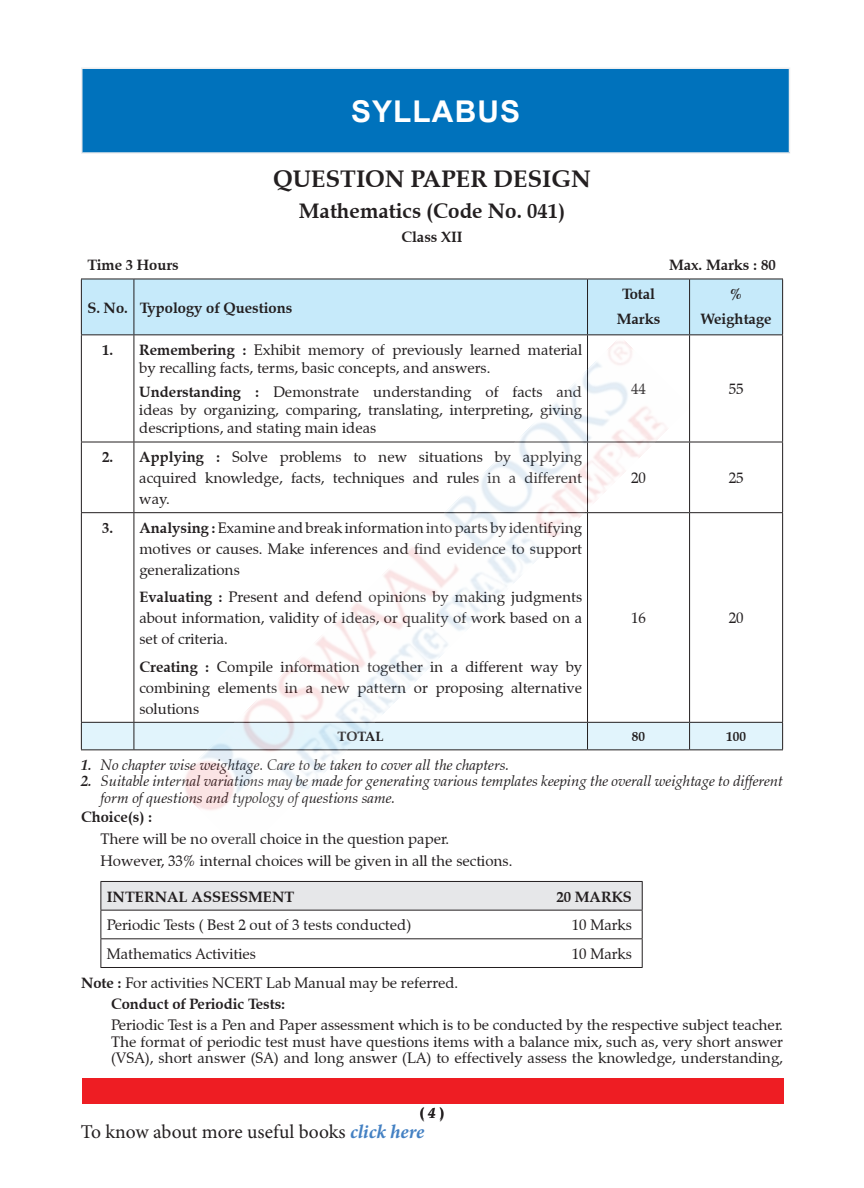
<style>
.page{position:relative;width:864px;height:1188px;background:#fff}
.page>*{position:absolute;margin:0;border:0;box-sizing:border-box;transform-origin:0 0}
.t1{font:700 30px "Arial";letter-spacing:.035em;color:#fff}
.t2{font:700 24px "Zapf Calligraphic 801 BT";color:#231f20}
.t3{font:700 21px "Zapf Calligraphic 801 BT";color:#231f20}
.t4{font:19.5px "Minion Pro";letter-spacing:-.005em;color:#231f20}
.t5{font:15px/21px "Zapf Calligraphic 801 BT";color:#231f20;text-align:justify}
.t6{font:italic 15px/16.5px "Zapf Calligraphic 801 BT";color:#231f20}
.t7{font:700 15px "Zapf Calligraphic 801 BT";color:#231f20}
.t8{font:700 15px "Palatino";color:#231f20}
.t9{font:700 13.5px "Zapf Calligraphic 801 BT";color:#231f20}
.s1{font-weight:700}
.s2{font-style:italic}
.s3{font-weight:700;font-style:italic;color:#4481c3}
</style>
<div class="page">
<div style="left:82px;top:1078px;width:701px;height:26px;background:#ee1d23"></div>
<div style="left:82px;top:68px;width:708px;height:85px;background:#0072bc"></div>
<hr style="left:81px;top:68px;width:709px;height:1px;background:#eeeeef">
<hr style="left:81px;top:69px;width:1px;height:83px;background:#eeeeef">
<hr style="left:789px;top:69px;width:1px;height:83px;background:#eeeeef">
<hr style="left:81px;top:152px;width:709px;height:2px;background:#eeeeef">
<div style="left:82px;top:280px;width:700px;height:54px;background:#c6eafa"></div>
<hr style="left:81px;top:279px;width:1px;height:55px;background:#231f20">
<hr style="left:134px;top:279px;width:1px;height:55px;background:#231f20">
<hr style="left:587px;top:279px;width:1px;height:55px;background:#231f20">
<hr style="left:689px;top:279px;width:1px;height:55px;background:#231f20">
<hr style="left:782px;top:279px;width:1px;height:55px;background:#231f20">
<hr style="left:81px;top:334px;width:53px;height:1px;background:#231f20">
<hr style="left:81px;top:335px;width:1px;height:107px;background:#231f20">
<hr style="left:134px;top:334px;width:454px;height:1px;background:#231f20">
<hr style="left:134px;top:335px;width:1px;height:107px;background:#231f20">
<hr style="left:588px;top:334px;width:102px;height:1px;background:#231f20">
<hr style="left:587px;top:335px;width:1px;height:107px;background:#231f20">
<hr style="left:690px;top:334px;width:93px;height:1px;background:#231f20">
<hr style="left:689px;top:335px;width:1px;height:107px;background:#231f20">
<hr style="left:782px;top:335px;width:1px;height:107px;background:#231f20">
<hr style="left:81px;top:442px;width:53px;height:1px;background:#231f20">
<hr style="left:81px;top:442px;width:1px;height:70px;background:#231f20">
<hr style="left:134px;top:442px;width:454px;height:1px;background:#231f20">
<hr style="left:134px;top:442px;width:1px;height:70px;background:#231f20">
<hr style="left:690px;top:442px;width:93px;height:1px;background:#231f20">
<hr style="left:689px;top:442px;width:1px;height:70px;background:#231f20">
<hr style="left:782px;top:442px;width:1px;height:70px;background:#231f20">
<hr style="left:81px;top:512px;width:53px;height:1px;background:#231f20">
<hr style="left:81px;top:513px;width:1px;height:209px;background:#231f20">
<hr style="left:134px;top:512px;width:454px;height:1px;background:#231f20">
<hr style="left:134px;top:513px;width:1px;height:209px;background:#231f20">
<hr style="left:588px;top:512px;width:102px;height:1px;background:#231f20">
<hr style="left:690px;top:512px;width:93px;height:1px;background:#231f20">
<hr style="left:689px;top:513px;width:1px;height:209px;background:#231f20">
<hr style="left:782px;top:513px;width:1px;height:209px;background:#231f20">
<hr style="left:81px;top:279px;width:53px;height:1px;background:#231f20">
<hr style="left:134px;top:279px;width:454px;height:1px;background:#231f20">
<hr style="left:588px;top:279px;width:102px;height:1px;background:#231f20">
<hr style="left:690px;top:279px;width:93px;height:1px;background:#231f20">
<svg style="left:81px;top:722px;width:702px;height:28px;background:#d4e6ed"></svg>
<hr style="left:81px;top:749px;width:53px;height:1px;background:#231f20">
<div style="left:101px;top:881px;width:541px;height:29px;background:#e6e7e9"></div>
<hr style="left:100px;top:881px;width:543px;height:1px;background:#231f20">
<hr style="left:100px;top:910px;width:543px;height:1px;background:#231f20">
<hr style="left:100px;top:938px;width:543px;height:1px;background:#231f20">
<svg style="left:100px;top:882px;width:1px;height:85px"></svg>
<svg style="left:642px;top:882px;width:1px;height:85px"></svg>
<hr style="left:100px;top:967px;width:543px;height:1px;background:#231f20">
<img style="left:175px;top:341px;width:514px;height:469px">
<p class="t1" style="left:351px;top:90px;width:171px">SYLLABUS</p>
<p class="t2" style="left:273px;top:164px;width:319px">QUESTION PAPER DESIGN</p>
<p class="t3" style="left:299px;top:198px;width:268px">Mathematics (Code No. 041)</p>
<p class="t7" style="left:401px;top:227px;width:63px">Class XII</p>
<p class="t7" style="left:87px;top:256px;width:93px">Time 3 Hours</p>
<p class="t7" style="left:669px;top:256px;width:108px">Max. Marks : 80</p>
<p class="t7" style="left:87px;top:298px;width:42px">S. No.</p>
<p class="t7" style="left:140px;top:298px;width:154px">Typology of Questions</p>
<p class="t7" style="left:622px;top:285px;width:35px">Total</p>
<p class="t7" style="left:617px;top:309px;width:45px">Marks</p>
<p class="t7" style="left:730px;top:285px;width:14px">%</p>
<p class="t7" style="left:701px;top:309px;width:73px">Weightage</p>
<p class="t7" style="left:102px;top:340px;width:13px">1.</p>
<p class="t5" style="left:139px;top:341px;width:444px;line-height:18px"><span class="s1">Remembering :</span> Exhibit memory of previously learned material by recalling facts, terms, basic concepts, and answers.</p>
<p class="t5" style="left:139px;top:383px;width:444px;line-height:18px"><span class="s1">Understanding :</span> Demonstrate understanding of facts and ideas by organizing, comparing, translating, interpreting, giving descriptions, and stating main ideas</p>
<p class="t5" style="left:631px;top:378px;width:16px">44</p>
<p class="t5" style="left:729px;top:378px;width:16px">55</p>
<p class="t7" style="left:102px;top:448px;width:13px">2.</p>
<p class="t5" style="left:139px;top:446px;width:444px"><span class="s1">Applying :</span> Solve problems to new situations by applying acquired knowledge, facts, techniques and rules in a different way.</p>
<p class="t5" style="left:631px;top:467px;width:16px">20</p>
<p class="t5" style="left:729px;top:467px;width:16px">25</p>
<p class="t7" style="left:102px;top:518px;width:13px">3.</p>
<p class="t5" style="left:139px;top:517px;width:444px"><span class="s1">Analysing :</span> Examine and break information into parts by identifying motives or causes. Make inferences and find evidence to support generalizations</p>
<p class="t5" style="left:139px;top:587px;width:444px"><span class="s1">Evaluating :</span> Present and defend opinions by making judgments about information, validity of ideas, or quality of work based on a set of criteria.</p>
<p class="t5" style="left:139px;top:656px;width:444px"><span class="s1">Creating :</span> Compile information together in a different way by combining elements in a new pattern or proposing alternative solutions</p>
<p class="t5" style="left:631px;top:608px;width:16px">16</p>
<p class="t5" style="left:729px;top:608px;width:16px">20</p>
<p class="t9" style="left:338px;top:728px;width:48px">TOTAL</p>
<p class="t9" style="left:632px;top:728px;width:15px">80</p>
<p class="t9" style="left:726px;top:728px;width:21px">100</p>
<p class="t6" style="left:81px;top:756px;width:430px"><span class="s1">1.</span> No chapter wise weightage. Care to be taken to cover all the chapters.</p>
<p class="t6" style="left:100px;top:773px;width:684px;text-indent:-20px"><span class="s1">2.</span> Suitable internal variations may be made for generating various templates keeping the overall weightage to different form of questions and typology of questions same.</p>
<p class="t7" style="left:81px;top:808px;width:73px">Choice(s) :</p>
<p class="t5" style="left:100px;top:829px;width:350px">There will be no overall choice in the question paper.</p>
<p class="t5" style="left:100px;top:851px;width:413px">However, 33% internal choices will be given in all the sections.</p>
<p class="t7" style="left:107px;top:887px;width:189px">INTERNAL ASSESSMENT</p>
<p class="t7" style="left:556px;top:887px;width:77px">20 MARKS</p>
<p class="t5" style="left:107px;top:915px;width:306px">Periodic Tests ( Best 2 out of 3 tests conducted)</p>
<p class="t5" style="left:572px;top:915px;width:61px">10 Marks</p>
<p class="t5" style="left:107px;top:943px;width:151px">Mathematics Activities</p>
<p class="t5" style="left:572px;top:943px;width:61px">10 Marks</p>
<p class="t5" style="left:81px;top:973px;width:379px"><span class="s1">Note :</span> For activities NCERT Lab Manual may be referred.</p>
<p class="t7" style="left:111px;top:995px;width:176px">Conduct of Periodic Tests:</p>
<p class="t5" style="left:111px;top:1017px;width:673px;line-height:16.5px">Periodic Test is a Pen and Paper assessment which is to be conducted by the respective subject teacher.<br>The format of periodic test must have questions items with a balance mix, such as, very short answer (VSA), short answer (SA) and long answer (LA) to effectively assess the knowledge, understanding,</p>
<p class="t8" style="left:420px;top:1104px;width:26px">( <span class="s2">4</span> )</p>
<h3 class="t4" style="left:81px;top:1119px;width:345px">To know about more useful books <span class="s3">click here</span></h3>
</div>
